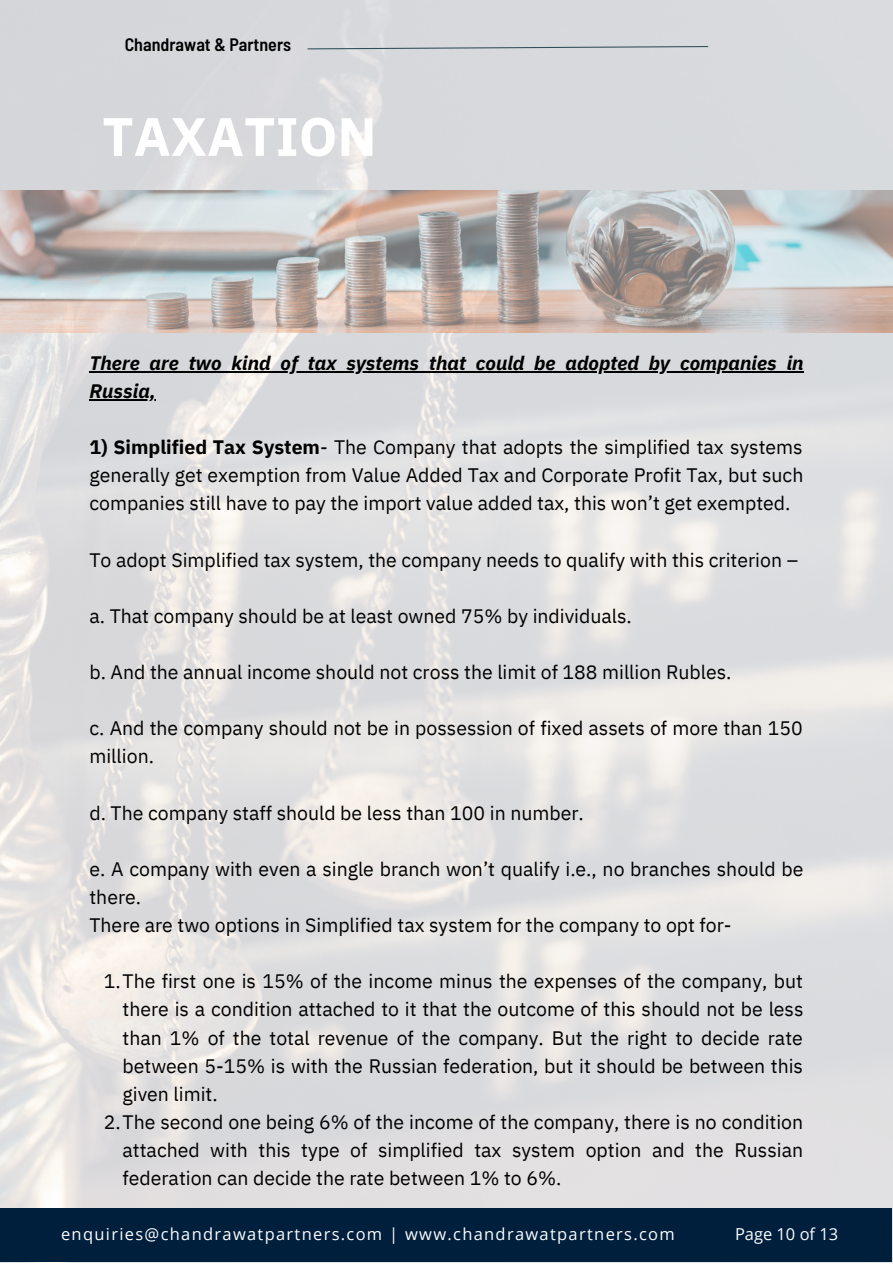
<style>
.page{position:relative;width:893px;height:1264px;background:#fff}
.page>*{position:absolute;margin:0;border:0;box-sizing:border-box;transform-origin:0 0}
.t1{font:700 54px "IBM Plex Sans";color:#fff}
.t2{font:19.5px/28px "IBM Plex Sans";color:#000;text-align:justify}
.t3{font:italic 700 19.5px/28px "IBM Plex Sans";color:#000}
.t4{font:600 semi-condensed 18px "Barlow";color:#000}
.t5{font:16.5px "Open Sans";letter-spacing:.08em;color:#fdfcfd}
.t6{font:16.5px "Open Sans";color:#fdfcfd}
.s1{font-weight:700}
</style>
<div class="page">
<img style="left:0;top:0;width:892px;height:1262px">
<img style="left:0;top:191px;width:892px;height:141px">
<svg style="left:308px;top:46px;width:400px;height:3px"></svg>
<div style="left:0;top:1208px;width:892px;height:53px;background:#001f3d"></div>
<hr style="left:89px;top:371px;width:714px;height:1px;background:#000">
<hr style="left:89px;top:399px;width:67px;height:1px;background:#000">
<p class="t4" style="left:125px;top:33px;width:168px">Chandrawat &amp; Partners</p>
<p class="t1" style="left:102px;top:100px;width:276px">TAXATION</p>
<p class="t3" style="left:89px;top:348px;width:715px">There are two kind of tax systems that could be adopted by companies in<br>Russia,</p>
<p class="t2" style="left:89px;top:433px;width:715px"><span class="s1">1) Simplified Tax System</span>- The Company that adopts the simplified tax systems generally get exemption from Value Added Tax and Corporate Profit Tax, but such companies still have to pay the import value added tax, this won’t get exempted.</p>
<p class="t2" style="left:89px;top:545px;width:710px">To adopt Simplified tax system, the company needs to qualify with this criterion –</p>
<p class="t2" style="left:89px;top:601px;width:544px">a. That company should be at least owned 75% by individuals.</p>
<p class="t2" style="left:89px;top:657px;width:643px">b. And the annual income should not cross the limit of 188 million Rubles.</p>
<p class="t2" style="left:89px;top:714px;width:714px">c. And the company should not be in possession of fixed assets of more than 150 million.</p>
<p class="t2" style="left:89px;top:798px;width:496px">d. The company staff should be less than 100 in number.</p>
<p class="t2" style="left:89px;top:854px;width:715px">e. A company with even a single branch won’t qualify i.e., no branches should be there.</p>
<p class="t2" style="left:89px;top:910px;width:643px">There are two options in Simplified tax system for the company to opt for-</p>
<p class="t2" style="left:122px;top:967px;width:682px;text-indent:-19px">1.The first one is 15% of the income minus the expenses of the company, but there is a condition attached to it that the outcome of this should not be less than 1% of the total revenue of the company. But the right to decide rate between 5-15% is with the Russian federation, but it should be between this given limit.</p>
<p class="t2" style="left:122px;top:1107px;width:682px;text-indent:-19px">2.The second one being 6% of the income of the company, there is no condition attached with this type of simplified tax system option and the Russian federation can decide the rate between 1% to 6%.</p>
<p class="t5" style="left:61px;top:1222px;width:615px">enquiries@chandrawatpartners.com | www.chandrawatpartners.com</p>
<p class="t6" style="left:735px;top:1222px;width:105px">Page 10 of 13</p>
</div>
